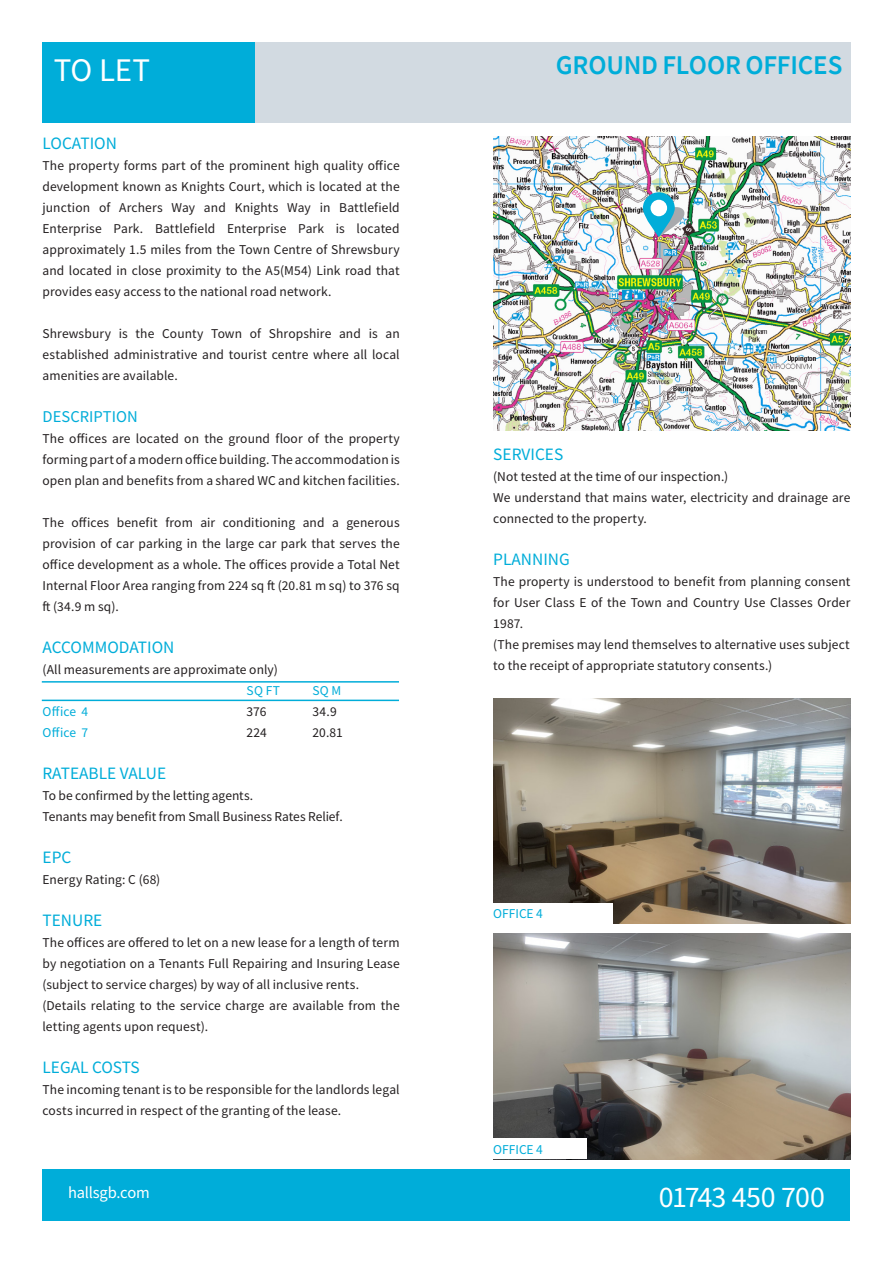
<style>
.page{position:relative;width:893px;height:1263px;background:#fff}
.page>*{position:absolute;margin:0;border:0;box-sizing:border-box;transform-origin:0 0}
.t1{font:33px "Source Sans Variable";color:#fff}
.t2{font:30px "Source Sans Variable";letter-spacing:-.03em;color:#fff}
.Halls_main_body_bullet_list{font:600 27px "Source Sans Pro";letter-spacing:-.01em;color:#00add9}
.Halls_body_text_heading{font:17.4px "Source Sans Variable";color:#00add9}
.Halls_body_text_heading-2{font:16.5px "Source Sans Variable";color:#00add9}
.t3{font:16.5px "Source Sans Variable";letter-spacing:-.015em;color:#fff}
.t4{font:13.5px/21px "Source Sans Variable";letter-spacing:.005em;color:#231f20;text-align:justify}
.t5{font:13.5px "Source Sans Variable";color:#00add9}
</style>
<div class="page">
<div style="left:43px;top:43px;width:212px;height:80px;background:#00add9"></div>
<div style="left:255px;top:43px;width:595px;height:80px;background:#d2dae1"></div>
<div style="left:43px;top:1169px;width:807px;height:51px;background:#00add9"></div>
<img style="left:493px;top:136px;width:357px;height:294px">
<svg style="left:646px;top:207px;width:43px;height:30px"></svg>
<svg style="left:643px;top:192px;width:32px;height:45px"></svg>
<div style="left:651px;top:200px;width:16px;height:16px;background:#fff;border-radius:50%"></div>
<hr style="left:42px;top:700px;width:357px;height:1px;background:#00add9">
<hr style="left:42px;top:681px;width:357px;height:2px;background:#00add9">
<img style="left:493px;top:698px;width:357px;height:225px">
<div style="left:493px;top:902px;width:119px;height:21px;background:#fff"></div>
<img style="left:493px;top:934px;width:357px;height:225px">
<div style="left:493px;top:1138px;width:94px;height:21px;background:#fff"></div>
<p class="t1" style="left:54px;top:50px;width:98px">TO LET</p>
<p class="Halls_main_body_bullet_list" style="left:556px;top:47px;width:288px">GROUND FLOOR OFFICES</p>
<p class="Halls_body_text_heading" style="left:43px;top:133px;width:76px">LOCATION</p>
<p class="t4" style="left:43px;top:155px;width:359px">The property forms part of the prominent high quality office development known as Knights Court, which is located at the junction of Archers Way and Knights Way in Battlefield Enterprise Park. Battlefield Enterprise Park is located approximately 1.5 miles from the Town Centre of Shrewsbury and located in close proximity to the A5(M54) Link road that provides easy access to the national road network.</p>
<p class="t4" style="left:43px;top:323px;width:359px">Shrewsbury is the County Town of Shropshire and is an established administrative and tourist centre where all local amenities are available.</p>
<p class="Halls_body_text_heading-2" style="left:43px;top:407px;width:97px">DESCRIPTION</p>
<p class="t4" style="left:43px;top:428px;width:359px">The offices are located on the ground floor of the property forming part of a modern office building. The accommodation is open plan and benefits from a shared WC and kitchen facilities.</p>
<p class="t4" style="left:43px;top:512px;width:359px">The offices benefit from air conditioning and a generous provision of car parking in the large car park that serves the office development as a whole. The offices provide a Total Net Internal Floor Area ranging from 224 sq ft (20.81 m sq) to 376 sq ft (34.9 m sq).</p>
<p class="Halls_body_text_heading" style="left:43px;top:637px;width:133px">ACCOMMODATION</p>
<p class="t4" style="left:43px;top:659px;width:237px">(All measurements are approximate only)</p>
<p class="t5" style="left:247px;top:682px;width:35px">SQ FT</p>
<p class="t5" style="left:313px;top:682px;width:30px">SQ M</p>
<p class="t5" style="left:43px;top:703px;width:47px">Office 4</p>
<p class="t4" style="left:247px;top:701px;width:21px">376</p>
<p class="t4" style="left:313px;top:701px;width:26px">34.9</p>
<p class="t5" style="left:43px;top:724px;width:47px">Office 7</p>
<p class="t4" style="left:247px;top:722px;width:22px">224</p>
<p class="t4" style="left:313px;top:722px;width:32px">20.81</p>
<p class="Halls_body_text_heading" style="left:43px;top:763px;width:125px">RATEABLE VALUE</p>
<p class="t4" style="left:43px;top:785px;width:212px">To be confirmed by the letting agents.</p>
<p class="t4" style="left:43px;top:806px;width:302px">Tenants may benefit from Small Business Rates Relief.</p>
<p class="Halls_body_text_heading" style="left:43px;top:847px;width:30px">EPC</p>
<p class="t4" style="left:43px;top:869px;width:119px">Energy Rating: C (68)</p>
<p class="Halls_body_text_heading" style="left:43px;top:910px;width:61px">TENURE</p>
<p class="t4" style="left:43px;top:932px;width:359px">The offices are offered to let on a new lease for a length of term by negotiation on a Tenants Full Repairing and Insuring Lease (subject to service charges) by way of all inclusive rents.</p>
<p class="t4" style="left:43px;top:995px;width:359px">(Details relating to the service charge are available from the letting agents upon request).</p>
<p class="Halls_body_text_heading" style="left:43px;top:1057px;width:99px">LEGAL COSTS</p>
<p class="t4" style="left:43px;top:1079px;width:359px">The incoming tenant is to be responsible for the landlords legal costs incurred in respect of the granting of the lease.</p>
<p class="Halls_body_text_heading" style="left:493px;top:444px;width:72px">SERVICES</p>
<p class="t4" style="left:493px;top:466px;width:237px">(Not tested at the time of our inspection.)</p>
<p class="t4" style="left:493px;top:487px;width:359px">We understand that mains water, electricity and drainage are connected to the property.</p>
<p class="Halls_body_text_heading" style="left:493px;top:549px;width:78px">PLANNING</p>
<p class="t4" style="left:493px;top:571px;width:359px">The property is understood to benefit from planning consent for User Class E of the Town and Country Use Classes Order 1987.</p>
<p class="t4" style="left:493px;top:634px;width:358px">(The premises may lend themselves to alternative uses subject to the receipt of appropriate statutory consents.)</p>
<p class="t5" style="left:493px;top:905px;width:51px">OFFICE 4</p>
<p class="t5" style="left:493px;top:1141px;width:51px">OFFICE 4</p>
<p class="t3" style="left:68px;top:1182px;width:83px">hallsgb.com</p>
<p class="t2" style="left:659px;top:1178px;width:168px">01743 450 700</p>
</div>
